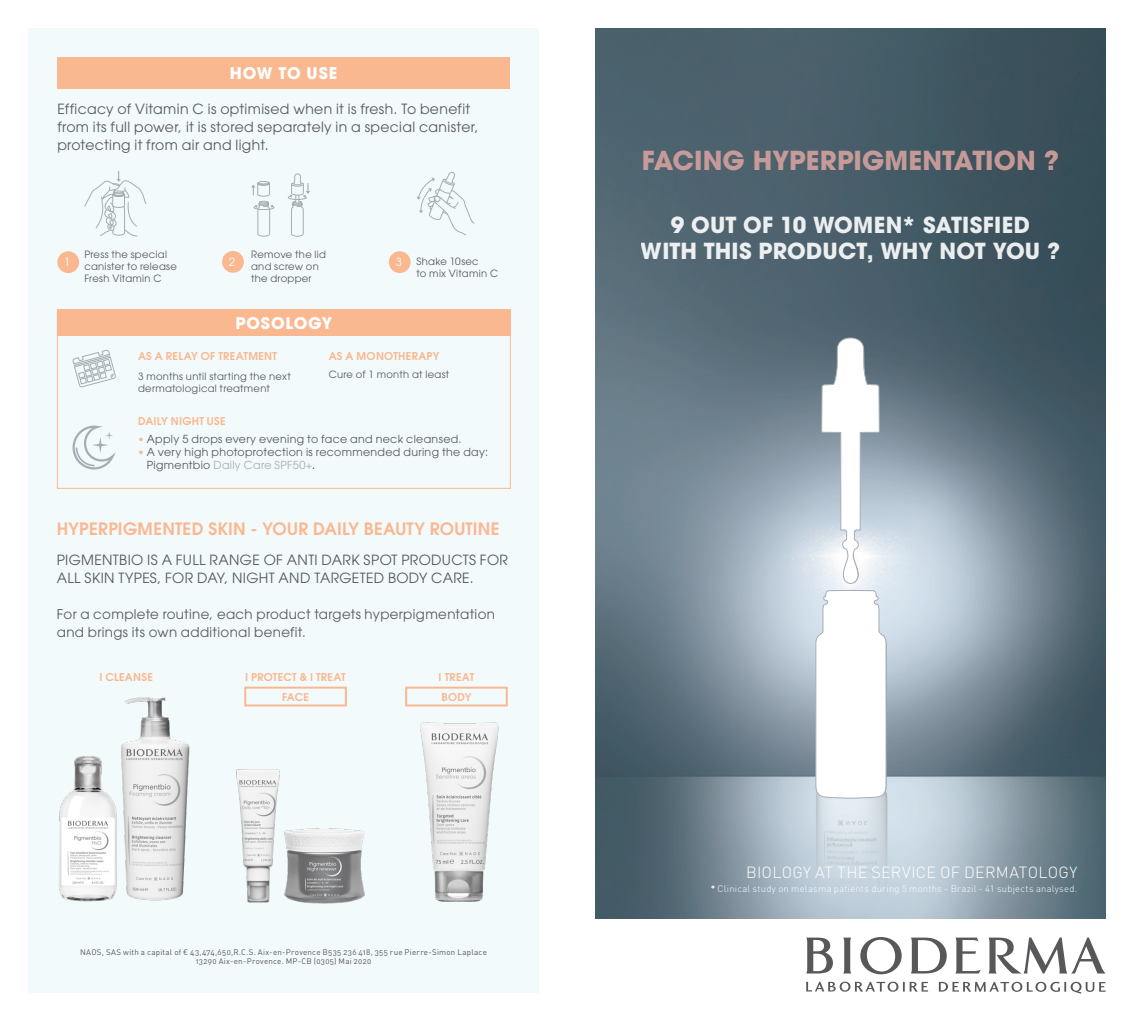
<style>
.page{position:relative;width:1134px;height:1021px;background:#fff}
.page>*{position:absolute;margin:0;border:0;box-sizing:border-box;transform-origin:0 0}
.t1{font:700 26px "ITC Avant Garde Pro";letter-spacing:.005em;color:#d5a19d}
.t2{font:700 22px/26.4px "ITC Avant Garde Pro";letter-spacing:.005em;color:#fff;text-align:center}
.t3{font:600 17px "ITC Avant Garde Pro";letter-spacing:.015em;color:#fab891}
.t4{font:300 16px "DIN";letter-spacing:.015em;color:#fff}
.t5{font:700 16px "ITC Avant Garde Pro";letter-spacing:.05em;color:#fff}
.t6{font:14px/18px "ITC Avant Garde Pro";letter-spacing:.025em;color:#57585a}
.t7{font:13.4px/18px "ITC Avant Garde Pro";letter-spacing:.025em;color:#57585a}
.t8{font:11.2px "ITC Avant Garde Pro";color:#fff}
.t9{font:11px/13.2px "ITC Avant Garde Pro";letter-spacing:.03em;color:#57585a}
.t10{font:600 10.8px "ITC Avant Garde Pro";letter-spacing:.025em;color:#fab891}
.t11{font:10px/12px "ITC Avant Garde Pro";letter-spacing:.03em;color:#57585a}
.t12{font:300 9.4px "DIN";letter-spacing:.025em;color:#fff}
.t13{font:8px/9.6px "DIN Regular Alternate";letter-spacing:.03em;color:#57585a;text-align:center}
.s1{font-family:"DIN";color:#fab891}
.s2{color:#a5aeb4}
.s3{color:#231f20}
.s4{font-weight:500}
</style>
<div class="page">
<div style="left:28px;top:28px;width:511px;height:964px;background:#f3fafb"></div>
<svg style="left:860px;top:937px;width:42px;height:37px"></svg>
<svg style="left:806px;top:937px;width:27px;height:36px"></svg>
<svg style="left:955px;top:937px;width:26px;height:36px"></svg>
<svg style="left:911px;top:937px;width:36px;height:36px"></svg>
<svg style="left:843px;top:937px;width:8px;height:36px"></svg>
<svg style="left:988px;top:937px;width:117px;height:36px"></svg>
<svg style="left:806px;top:981px;width:122px;height:10px"></svg>
<svg style="left:939px;top:981px;width:167px;height:12px"></svg>
<img style="left:595px;top:28px;width:511px;height:890px">
<img style="left:121px;top:697px;width:69px;height:204px">
<img style="left:59px;top:750px;width:63px;height:152px">
<img style="left:420px;top:722px;width:79px;height:180px">
<img style="left:236px;top:769px;width:44px;height:134px">
<img style="left:284px;top:828px;width:81px;height:76px">
<div style="left:244px;top:686px;width:103px;height:20px;border:2px solid #fab891"></div>
<div style="left:405px;top:686px;width:103px;height:20px;border:2px solid #fab891"></div>
<div style="left:57px;top:309px;width:454px;height:27px;background:#fab891"></div>
<svg style="left:72px;top:349px;width:44px;height:39px"></svg>
<svg style="left:72px;top:425px;width:44px;height:45px"></svg>
<div style="left:57px;top:309px;width:454px;height:179px;border:1px solid #fab891"></div>
<div style="left:57px;top:57px;width:453px;height:31px;background:#fab891"></div>
<svg style="left:251px;top:181px;width:24px;height:56px"></svg>
<svg style="left:416px;top:172px;width:59px;height:64px"></svg>
<svg style="left:288px;top:173px;width:22px;height:64px"></svg>
<svg style="left:84px;top:171px;width:63px;height:66px"></svg>
<div style="left:57px;top:251px;width:22px;height:22px;background:#fab891;border-radius:50%"></div>
<div style="left:222px;top:251px;width:22px;height:22px;background:#fab891;border-radius:50%"></div>
<div style="left:389px;top:251px;width:22px;height:22px;background:#fab891;border-radius:50%"></div>
<svg style="left:815px;top:590px;width:72px;height:208px"></svg>
<svg style="left:821px;top:338px;width:59px;height:246px"></svg>
<p class="t5" style="left:230px;top:62px;width:109px">HOW TO USE</p>
<p class="t6" style="left:57px;top:100px;width:423px">Efficacy of Vitamin C is optimised when it is fresh. To benefit from its full power, it is stored separately in a special canister, protecting it from air and light.</p>
<p class="t8" style="left:64px;top:255px;width:8px">1</p>
<p class="t11" style="left:251px;top:248px;width:77px">Remove the lid and screw on the dropper</p>
<p class="t11" style="left:416px;top:255px;width:83px">Shake 10sec<br>to mix Vitamin C</p>
<p class="t11" style="left:84px;top:248px;width:94px">Press the special canister to release<br>Fresh Vitamin C</p>
<p class="t8" style="left:229px;top:255px;width:8px">2</p>
<p class="t8" style="left:396px;top:255px;width:8px">3</p>
<p class="t5" style="left:235px;top:312px;width:98px">POSOLOGY</p>
<p class="t10" style="left:138px;top:349px;width:140px">AS A RELAY OF TREATMENT</p>
<p class="t11" style="left:138px;top:370px;width:154px">3 months until starting the next dermatological treatment</p>
<p class="t10" style="left:329px;top:349px;width:112px">AS A MONOTHERAPY</p>
<p class="t11" style="left:329px;top:368px;width:122px">Cure of 1 month at least</p>
<p class="t10" style="left:138px;top:413px;width:89px">DAILY NIGHT USE</p>
<p class="t9" style="left:138px;top:432px;width:325px"><span class="s1">•</span> Apply 5 drops every evening to face and neck cleansed.</p>
<p class="t9" style="left:147px;top:445px;width:343px;text-indent:-9px"><span class="s1">•</span> A very high photoprotection is recommended during the day:<br>Pigmentbio <span class="s2">Daily Care SPF50+</span><span class="s3">.</span></p>
<p class="t3" style="left:57px;top:517px;width:444px">HYPERPIGMENTED SKIN - YOUR DAILY BEAUTY ROUTINE</p>
<p class="t6" style="left:57px;top:551px;width:453px">PIGMENTBIO IS A FULL RANGE OF ANTI DARK SPOT PRODUCTS FOR<br>ALL SKIN TYPES, FOR DAY, NIGHT AND TARGETED BODY CARE.</p>
<p class="t7" style="left:57px;top:605px;width:440px">For a complete routine, each product targets hyperpigmentation and brings its own additional benefit.</p>
<p class="t10" style="left:99px;top:670px;width:55px">I CLEANSE</p>
<p class="t10" style="left:245px;top:670px;width:102px">I PROTECT &amp; I TREAT</p>
<p class="t10" style="left:439px;top:670px;width:37px">I TREAT</p>
<p class="t10" style="left:282px;top:689px;width:29px">FACE</p>
<p class="t10" style="left:441px;top:689px;width:31px">BODY</p>
<p class="t13" style="left:80px;top:946px;width:408px">NAOS, SAS with a capital of € 43,474,650,R.C.S. Aix-en-Provence B535 236 418, 355 rue Pierre-Simon Laplace<br>13290 Aix-en-Provence. MP-CB (0305) Mai 2020</p>
<h1 class="t1" style="left:642px;top:142px;width:419px">FACING HYPERPIGMENTATION ?</h1>
<h2 class="t2" style="left:641px;top:211px;width:421px">9 OUT OF 10 WOMEN* SATISFIED<br>WITH THIS PRODUCT, WHY NOT YOU ?</h2>
<p class="t4" style="left:746px;top:862px;width:333px">BIOLOGY AT THE SERVICE OF DERMATOLOGY</p>
<p class="t12" style="left:711px;top:882px;width:368px"><span class="s4">*</span> Clinical study on melasma patients during 5 months - Brazil - 41 subjects analysed.</p>
</div>
